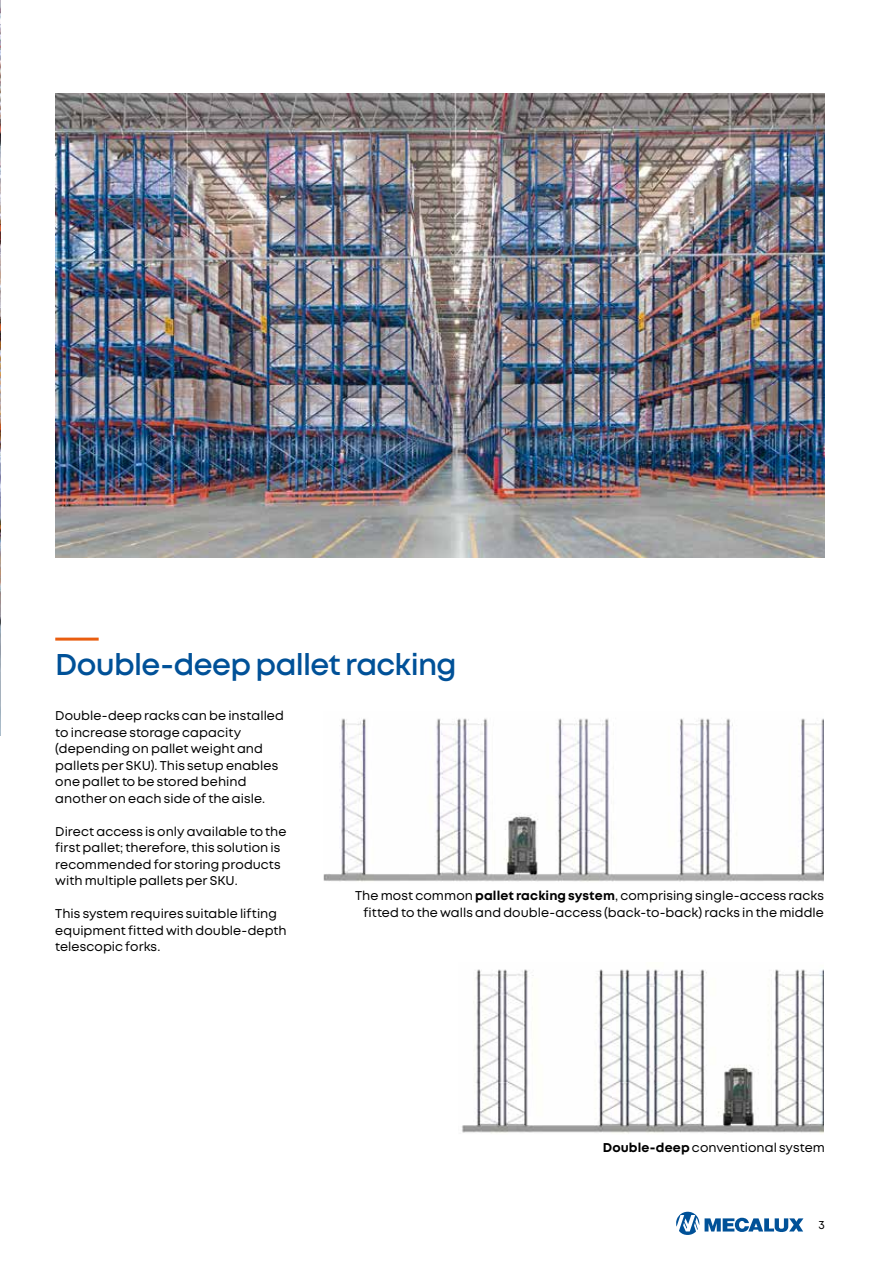
<style>
.page{position:relative;width:893px;height:1263px;background:#fff}
.page>*{position:absolute;margin:0;border:0;box-sizing:border-box;transform-origin:0 0}
.t1{font:600 30px "Mont";letter-spacing:-.02em;color:#005198}
.t2{font:12.75px/16.5px "Mont";letter-spacing:.005em;color:#000}
.t3{font:12px "Mont";color:#000}
.s1{font-weight:700}
</style>
<div class="page">
<svg style="left:676px;top:1212px;width:23px;height:23px"></svg>
<svg style="left:705px;top:1218px;width:98px;height:14px"></svg>
<img style="left:0;top:0;width:1px;height:736px">
<img style="left:324px;top:718px;width:500px;height:164px">
<img style="left:462px;top:969px;width:362px;height:165px">
<img style="left:55px;top:94px;width:770px;height:463px">
<hr style="left:55px;top:638px;width:44px;height:3px;background:#e95d0f">
<h1 class="t1" style="left:55px;top:645px;width:403px">Double-deep pallet racking</h1>
<p class="t2" style="left:55px;top:708px;width:230px">Double-deep racks can be installed to increase storage capacity (depending on pallet weight and pallets per SKU). This setup enables one pallet to be stored behind another on each side of the aisle.</p>
<p class="t2" style="left:55px;top:823px;width:233px">Direct access is only available to the first pallet; therefore, this solution is recommended for storing products with multiple pallets per SKU.</p>
<p class="t2" style="left:55px;top:906px;width:233px">This system requires suitable lifting equipment fitted with double-depth telescopic forks.</p>
<p class="t2" style="left:355px;top:887px;width:470px;text-align:right">The most common <span class="s1">pallet racking system</span>, comprising single-access racks fitted to the walls and double-access (back-to-back) racks in the middle</p>
<p class="t2" style="left:603px;top:1139px;width:224px"><span class="s1">Double-deep</span> conventional system</p>
<p class="t3" style="left:818px;top:1217px;width:8px">3</p>
</div>
